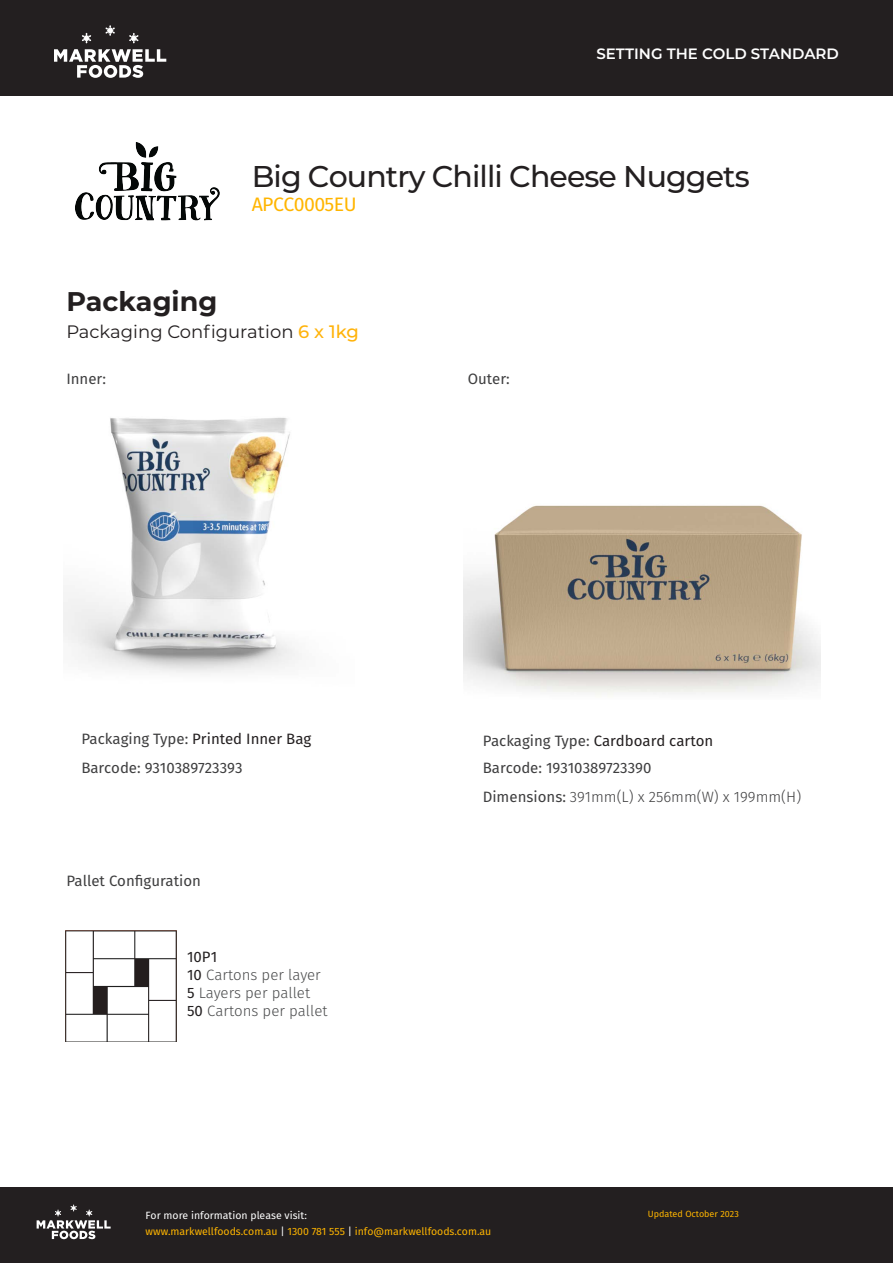
<style>
.page{position:relative;width:893px;height:1263px;background:#fff}
.page>*{position:absolute;margin:0;border:0;box-sizing:border-box;transform-origin:0 0}
.t1{font:500 30px "Montserrat";letter-spacing:-.03em;color:#231f20}
.t2{font:700 27px "Montserrat";color:#231f20}
.t3{font:19.5px "Fira Sans";letter-spacing:-.03em;color:#ffb500}
.t4{font:18px "Montserrat";color:#231f20}
.t5{font:15px "Fira Sans";color:#3e3e3f}
.t6{font:15px "Fira Sans";color:#231f20}
.t7{font:300 15px/18px "Fira Sans";color:#4b4c4d}
.t8{font:300 15px "Fira Sans";color:#3e3e3f}
.t9{font:600 15px "Montserrat";color:#fff}
.t10{font:10.5px/16.5px "Fira Sans";color:#ffb500}
.t11{font:9px "Fira Sans";color:#ffb500}
.s1{font-weight:500;color:#ffb30a}
.s2{color:#3e3e3f}
.s3{font-weight:400;color:#231f20}
.s4{font-weight:400}
.s5{color:#fff}
</style>
<div class="page">
<div style="left:0;top:1187px;width:893px;height:76px;background:#231f20"></div>
<svg style="left:37px;top:1204px;width:74px;height:35px"></svg>
<div style="left:0;top:0;width:893px;height:95px;background:#231f20"></div>
<svg style="left:54px;top:49px;width:112px;height:29px"></svg>
<svg style="left:82px;top:33px;width:9px;height:10px"></svg>
<svg style="left:106px;top:25px;width:9px;height:11px"></svg>
<svg style="left:129px;top:33px;width:9px;height:10px"></svg>
<img style="left:75px;top:142px;width:144px;height:79px">
<img style="left:463px;top:505px;width:357px;height:190px">
<img style="left:65px;top:930px;width:111px;height:112px">
<img style="left:64px;top:417px;width:235px;height:256px">
<p class="t9" style="left:596px;top:43px;width:244px">SETTING THE COLD STANDARD</p>
<p class="t2" style="left:66px;top:282px;width:153px">Packaging</p>
<p class="t1" style="left:252px;top:155px;width:499px">Big Country Chilli Cheese Nuggets</p>
<p class="t3" style="left:252px;top:191px;width:106px">APCC0005EU</p>
<p class="t4" style="left:66px;top:320px;width:294px">Packaging Configuration <span class="s1">6 x 1kg</span></p>
<p class="t5" style="left:66px;top:368px;width:41px">Inner:</p>
<p class="t5" style="left:468px;top:368px;width:44px">Outer:</p>
<p class="t6" style="left:81px;top:728px;width:232px"><span class="s2">Packaging Type:</span> Printed Inner Bag</p>
<p class="t5" style="left:81px;top:757px;width:163px">Barcode: 9310389723393</p>
<p class="t5" style="left:66px;top:870px;width:136px">Pallet Configuration</p>
<p class="t7" style="left:187px;top:948px;width:142px"><span class="s3">10P1<br>10</span> Cartons per layer<br><span class="s3">5</span> Layers per pallet<br><span class="s3">50</span> Cartons per pallet</p>
<p class="t6" style="left:483px;top:730px;width:232px"><span class="s2">Packaging Type:</span> Cardboard carton</p>
<p class="t5" style="left:483px;top:757px;width:170px">Barcode: 19310389723390</p>
<p class="t8" style="left:483px;top:786px;width:320px"><span class="s4">Dimensions:</span> 391mm(L) x 256mm(W) x 199mm(H)</p>
<p class="t10" style="left:146px;top:1206px;width:347px"><span class="s5">For more information please visit:<br></span>www.markwellfoods.com.au <span class="s5">|</span> 1300 781 555 <span class="s5">|</span> info@markwellfoods.com.au</p>
<p class="t11" style="left:648px;top:1208px;width:92px">Updated October 2023</p>
</div>
